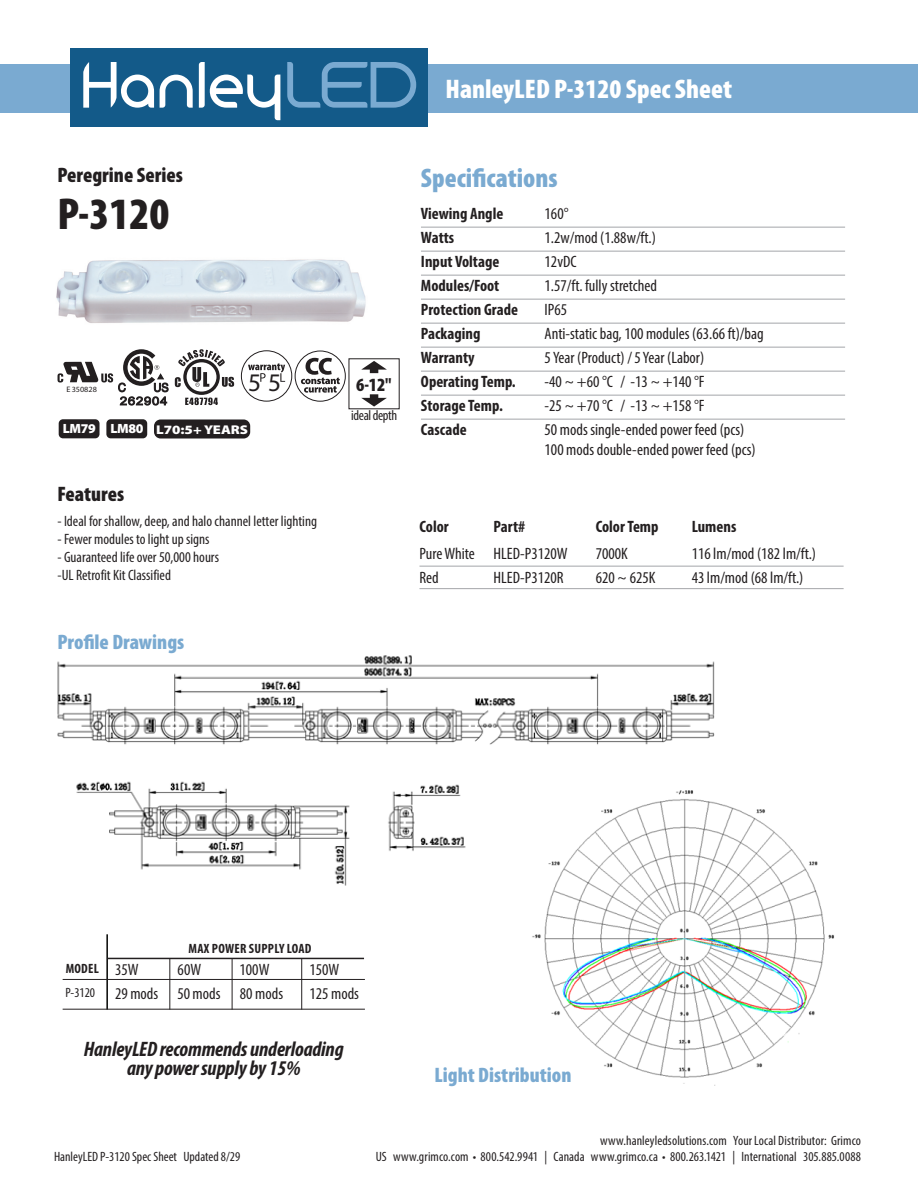
<style>
.page{position:relative;width:918px;height:1188px;background:#fff}
.page>*{position:absolute;margin:0;border:0;box-sizing:border-box;transform-origin:0 0}
.t1{font:900 condensed 45px "Myriad Pro";color:#231f20}
.t2{font:900 condensed 27px "Myriad Pro";color:#fff}
.t3{font:900 condensed 27px "Myriad Pro";color:#7aaad1}
.t4{font:25.35px "Myriad Pro";color:#231f20}
.t5{font:italic 700 condensed 21px/19.5px "Myriad Pro";letter-spacing:-.01em;color:#231f20;text-align:center}
.t6{font:900 condensed 21px "Myriad Pro";color:#7aaad1}
.t7{font:900 condensed 21px "Myriad Pro";color:#231f20}
.t8{font:900 condensed 18.75px "Myriad Pro";color:#231f20}
.t9{font:condensed 16.5px "Myriad Pro";color:#231f20}
.t10{font:700 condensed 16.5px "Myriad Pro";color:#231f20}
.t11{font:condensed 15px "Myriad Pro";color:#231f20}
.t12{font:condensed 14.25px "Myriad Pro";letter-spacing:-.025em;color:#231f20}
.t13{font:condensed 13.5px "Myriad Pro";letter-spacing:.005em;color:#231f20}
.t14{font:700 condensed 13.5px "Myriad Pro";letter-spacing:.02em;color:#231f20}
.t15{font:900 13.5px "Myriad Pro";letter-spacing:-.025em;color:#fff}
.t16{font:900 12.75px "Myriad Pro";color:#fff;scale:1.15 1}
.t17{font:7.95px "Myriad Pro";color:#231f20}
</style>
<div class="page">
<div style="left:0;top:64px;width:917px;height:49px;background:#7aaad1"></div>
<div style="left:70px;top:48px;width:358px;height:79px;background:#135a89"></div>
<svg style="left:160px;top:75px;width:33px;height:33px"></svg>
<svg style="left:199px;top:62px;width:81px;height:58px"></svg>
<svg style="left:287px;top:62px;width:129px;height:46px"></svg>
<svg style="left:83px;top:62px;width:71px;height:46px"></svg>
<img style="left:532px;top:804px;width:302px;height:281px">
<hr style="left:421px;top:227px;width:424px;height:1px;background:#a4a5a9">
<hr style="left:421px;top:251px;width:424px;height:1px;background:#a4a5a9">
<hr style="left:421px;top:275px;width:424px;height:1px;background:#a4a5a9">
<hr style="left:421px;top:299px;width:424px;height:1px;background:#a4a5a9">
<hr style="left:421px;top:323px;width:424px;height:1px;background:#a4a5a9">
<hr style="left:421px;top:347px;width:424px;height:1px;background:#a4a5a9">
<hr style="left:421px;top:371px;width:424px;height:1px;background:#a4a5a9">
<hr style="left:421px;top:395px;width:424px;height:1px;background:#a4a5a9">
<hr style="left:421px;top:419px;width:424px;height:1px;background:#a4a5a9">
<hr style="left:419px;top:566px;width:425px;height:1px;background:#a4a5a9">
<hr style="left:419px;top:588px;width:425px;height:1px;background:#a4a5a9">
<div style="left:241px;top:350px;width:51px;height:52px;border:1px solid #231f20;border-radius:50%"></div>
<svg style="left:248px;top:363px;width:37px;height:19px"></svg>
<svg style="left:295px;top:351px;width:50px;height:50px"></svg>
<div style="left:295px;top:351px;width:51px;height:51px;border:1px solid #231f20;border-radius:50%"></div>
<svg style="left:301px;top:358px;width:39px;height:35px"></svg>
<div style="left:59px;top:419px;width:41px;height:19px;background:#231f20;border-radius:4px"></div>
<div style="left:106px;top:419px;width:41px;height:19px;background:#231f20;border-radius:4px"></div>
<img style="left:57px;top:655px;width:665px;height:240px">
<hr style="left:106px;top:934px;width:2px;height:76px;background:#040503">
<hr style="left:169px;top:958px;width:1px;height:52px;background:#231f20">
<hr style="left:232px;top:958px;width:1px;height:52px;background:#231f20">
<hr style="left:301px;top:958px;width:1px;height:52px;background:#231f20">
<hr style="left:107px;top:958px;width:257px;height:1px;background:#231f20">
<hr style="left:63px;top:979px;width:302px;height:1px;background:#231f20">
<hr style="left:63px;top:1009px;width:302px;height:1px;background:#231f20">
<svg style="left:361px;top:394px;width:26px;height:13px"></svg>
<svg style="left:361px;top:361px;width:26px;height:12px"></svg>
<img style="left:56px;top:259px;width:310px;height:64px">
<div style="left:154px;top:419px;width:96px;height:20px;background:#231f20;border-radius:7px"></div>
<svg style="left:58px;top:349px;width:110px;height:56px"></svg>
<svg style="left:175px;top:349px;width:59px;height:56px"></svg>
<p class="t7" style="left:58px;top:162px;width:127px">Peregrine Series</p>
<p class="t1" style="left:58px;top:185px;width:113px">P-3120</p>
<p class="t17" style="left:66px;top:385px;width:32px">E 350828</p>
<p class="t4" style="left:248px;top:367px;width:35px">5 5</p>
<p class="t15" style="left:63px;top:420px;width:35px">LM79</p>
<p class="t15" style="left:110px;top:420px;width:35px">LM80</p>
<p class="t16" style="left:156px;top:421px;width:82px">L70:5+ YEARS</p>
<p class="t7" style="left:58px;top:480px;width:68px">Features</p>
<p class="t11" style="left:58px;top:512px;width:261px">- Ideal for shallow, deep, and halo channel letter lighting</p>
<p class="t11" style="left:58px;top:530px;width:154px">- Fewer modules to light up signs</p>
<p class="t11" style="left:58px;top:548px;width:163px">- Guaranteed life over 50,000 hours</p>
<p class="t11" style="left:58px;top:566px;width:115px">-UL Retrofit Kit Classified</p>
<p class="t6" style="left:58px;top:628px;width:128px">Profile Drawings</p>
<p class="t2" style="left:446px;top:71px;width:288px">HanleyLED P-3120 Spec Sheet</p>
<p class="t8" style="left:356px;top:373px;width:37px">6-12"</p>
<p class="t12" style="left:351px;top:407px;width:48px">ideal depth</p>
<p class="t3" style="left:421px;top:160px;width:138px">Specifications</p>
<p class="t10" style="left:421px;top:203px;width:84px">Viewing Angle</p>
<p class="t10" style="left:421px;top:227px;width:35px">Watts</p>
<p class="t10" style="left:421px;top:251px;width:80px">Input Voltage</p>
<p class="t10" style="left:421px;top:275px;width:80px">Modules/Foot</p>
<p class="t10" style="left:421px;top:299px;width:99px">Protection Grade</p>
<p class="t10" style="left:421px;top:323px;width:61px">Packaging</p>
<p class="t10" style="left:421px;top:347px;width:55px">Warranty</p>
<p class="t10" style="left:421px;top:371px;width:96px">Operating Temp.</p>
<p class="t10" style="left:421px;top:395px;width:83px">Storage Temp.</p>
<p class="t10" style="left:421px;top:419px;width:47px">Cascade</p>
<p class="t9" style="left:545px;top:204px;width:25px">160°</p>
<p class="t9" style="left:545px;top:228px;width:113px">1.2w/mod (1.88w/ft.)</p>
<p class="t9" style="left:545px;top:252px;width:33px">12vDC</p>
<p class="t9" style="left:545px;top:276px;width:114px">1.57/ft. fully stretched</p>
<p class="t9" style="left:545px;top:300px;width:24px">IP65</p>
<p class="t9" style="left:545px;top:324px;width:221px">Anti-static bag, 100 modules (63.66 ft)/bag</p>
<p class="t9" style="left:545px;top:348px;width:161px">5 Year (Product) / 5 Year (Labor)</p>
<p class="t9" style="left:545px;top:372px;width:161px">-40 ~ +60 °C / -13 ~ +140 °F</p>
<p class="t9" style="left:545px;top:396px;width:161px">-25 ~ +70 °C / -13 ~ +158 °F</p>
<p class="t9" style="left:545px;top:420px;width:201px">50 mods single-ended power feed (pcs)</p>
<p class="t9" style="left:545px;top:440px;width:213px">100 mods double-ended power feed (pcs)</p>
<p class="t10" style="left:419px;top:516px;width:31px">Color</p>
<p class="t10" style="left:494px;top:516px;width:33px">Part#</p>
<p class="t10" style="left:596px;top:516px;width:64px">Color Temp</p>
<p class="t10" style="left:692px;top:516px;width:46px">Lumens</p>
<p class="t9" style="left:419px;top:543px;width:57px">Pure White</p>
<p class="t9" style="left:419px;top:567px;width:21px">Red</p>
<p class="t9" style="left:494px;top:543px;width:75px">HLED-P3120W</p>
<p class="t9" style="left:494px;top:567px;width:71px">HLED-P3120R</p>
<p class="t9" style="left:596px;top:543px;width:34px">7000K</p>
<p class="t9" style="left:596px;top:567px;width:61px">620 ~ 625K</p>
<p class="t9" style="left:692px;top:543px;width:126px">116 lm/mod (182 lm/ft.)</p>
<p class="t9" style="left:692px;top:567px;width:113px">43 lm/mod (68 lm/ft.)</p>
<p class="t14" style="left:66px;top:960px;width:35px">MODEL</p>
<p class="t13" style="left:66px;top:984px;width:31px">P-3120</p>
<p class="t9" style="left:115px;top:959px;width:25px">35W</p>
<p class="t9" style="left:115px;top:983px;width:45px">29 mods</p>
<p class="t14" style="left:189px;top:940px;width:124px">MAX POWER SUPPLY LOAD</p>
<p class="t9" style="left:178px;top:959px;width:25px">60W</p>
<p class="t9" style="left:177px;top:983px;width:45px">50 mods</p>
<p class="t9" style="left:240px;top:959px;width:31px">100W</p>
<p class="t9" style="left:240px;top:983px;width:45px">80 mods</p>
<p class="t9" style="left:310px;top:959px;width:31px">150W</p>
<p class="t9" style="left:310px;top:983px;width:51px">125 mods</p>
<p class="t5" style="left:84px;top:1039px;width:261px">HanleyLED recommends underloading any power supply by 15%</p>
<p class="t6" style="left:435px;top:1061px;width:138px">Light Distribution</p>
<p class="t13" style="left:54px;top:1148px;width:188px">HanleyLED P-3120 Spec Sheet Updated 8/29</p>
<p class="t13" style="left:600px;top:1132px;width:262px">www.hanleyledsolutions.com Your Local Distributor: Grimco</p>
<p class="t13" style="left:376px;top:1148px;width:487px">US www.grimco.com • 800.542.9941 | Canada www.grimco.ca • 800.263.1421 | International 305.885.0088</p>
</div>
